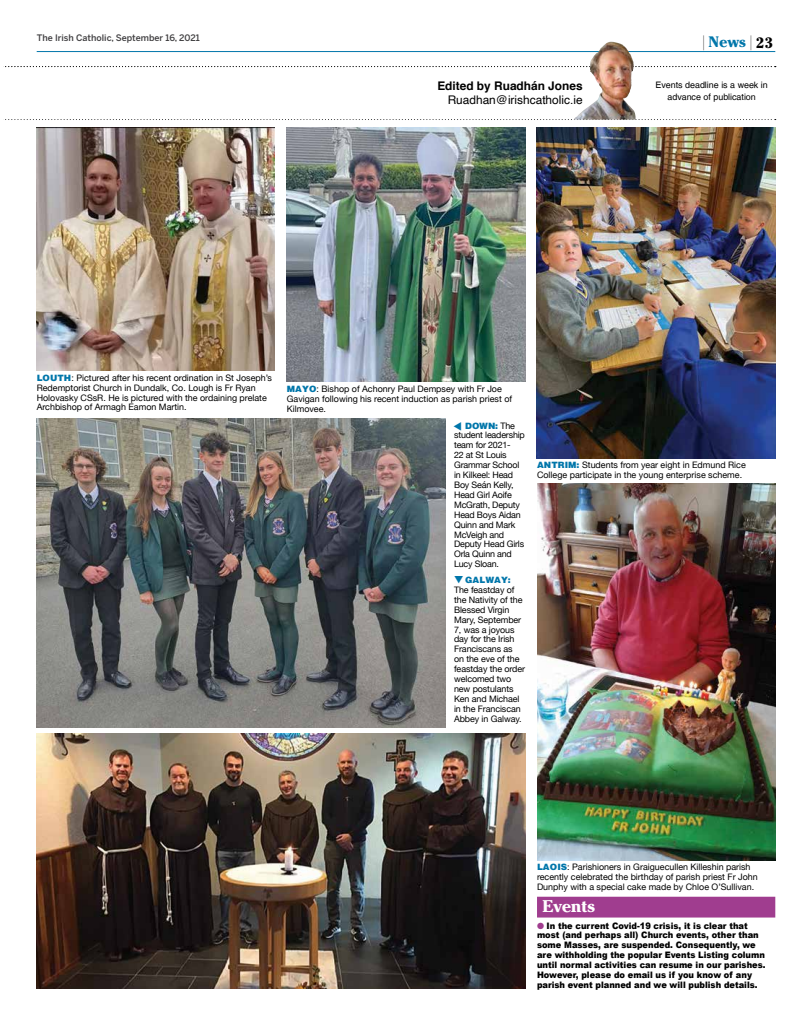
<style>
.page{position:relative;width:808px;height:1021px;background:#fff}
.page>*{position:absolute;margin:0;border:0;box-sizing:border-box;transform-origin:0 0}
.t1{font:700 expanded 17.8px "Criterion URWTOT";color:#fff}
.t2{font:700 expanded 15.8px "Criterion URWTOT";letter-spacing:-.005em;color:#0076aa}
.t3{font:11.9px "Helvetica";color:#000}
.t4{font:700 11.9px "Helvetica";color:#000}
.t5{font:8.9px/9.9px "Helvetica Neue";color:#000}
.t6{font:900 8.9px/9.9px "Arial";color:#000;scale:.93 1}
.t7{font:8.9px/9.9px "Helvetica Neue";letter-spacing:-.02em;color:#000}
.t8{font:8.9px/11.9px "Helvetica LT";color:#000;text-align:center}
.t9{font:500 8.9px "Benton Sans";color:#414042}
.t10{font:900 8.9px "Helvetica";letter-spacing:-.01em;color:#0076aa}
.s1{font-family:"Helvetica LT";font-weight:400;font-stretch:normal;font-size:14.9px;color:#000}
.s2{font-family:"Helvetica LT";font-weight:400;font-stretch:normal;color:#fff}
.s3{color:#000}
.s4{font-family:"Helvetica";font-weight:900;color:#0076aa}
.s5{font-family:"Helvetica Neue";font-weight:400;color:#000}
.s6{color:#a03d8f}
</style>
<div class="page">
<hr style="left:37px;top:51px;width:738px;height:1px;background:#0076aa">
<svg style="left:3px;top:66px;width:773px;height:1px"></svg>
<svg style="left:5px;top:119px;width:771px;height:1px"></svg>
<div style="left:537px;top:896px;width:238px;height:21px;background:#a03d8f"></div>
<img style="left:37px;top:127px;width:238px;height:244px">
<img style="left:287px;top:127px;width:238px;height:255px">
<img style="left:37px;top:733px;width:488px;height:255px">
<img style="left:537px;top:483px;width:238px;height:377px">
<img style="left:37px;top:419px;width:409px;height:308px">
<img style="left:537px;top:127px;width:238px;height:331px">
<img style="left:573px;top:42px;width:63px;height:78px">
<p class="t9" style="left:37px;top:33px;width:165px">The Irish Catholic, September 16, 2021</p>
<h3 class="t4" style="left:437px;top:76px;width:147px">Edited by Ruadhán Jones</h3>
<h3 class="t3" style="left:448px;top:90px;width:136px">Ruadhan@irishcatholic.ie</h3>
<h2 class="t2" style="left:703px;top:32px;width:72px"><span class="s1">|</span> News <span class="s1">|</span><span class="s2">|</span><span class="s3">23</span></h2>
<p class="t8" style="left:656px;top:79px;width:114px">Events deadline is a week in advance of publication</p>
<p class="t5" style="left:37px;top:373px;width:237px"><span class="s4">LOUTH</span>: Pictured after his recent ordination in St Joseph’s Redemptorist Church in Dundalk, Co. Lough is Fr Ryan Holovasky CSsR. He is pictured with the ordaining prelate Archbishop of Armagh Eamon Martin.</p>
<p class="t5" style="left:287px;top:384px;width:227px"><span class="s4">MAYO</span>: Bishop of Achonry Paul Dempsey with Fr Joe<br>Gavigan following his recent induction as parish priest of<br>Kilmovee.</p>
<p class="t10" style="left:465px;top:420px;width:51px">DOWN: <span class="s5">The</span></p>
<p class="t7" style="left:454px;top:431px;width:72px">student leadership team for 2021-<br>22 at St Louis<br>Grammar School in Kilkeel: Head<br>Boy Seán Kelly,<br>Head Girl Aoife<br>McGrath, Deputy<br>Head Boys Aidan<br>Quinn and Mark<br>McVeigh and<br>Deputy Head Girls<br>Orla Quinn and<br>Lucy Sloan.</p>
<p class="t10" style="left:465px;top:574px;width:47px">GALWAY:</p>
<p class="t5" style="left:454px;top:585px;width:72px">The feastday of the Nativity of the<br>Blessed Virgin<br>Mary, September<br>7, was a joyous day for the Irish<br>Franciscans as<br>on the eve of the feastday the order welcomed two new postulants<br>Ken and Michael in the Franciscan<br>Abbey in Galway.</p>
<p class="t5" style="left:537px;top:460px;width:210px"><span class="s4">ANTRIM:</span> Students from year eight in Edmund Rice<br>College participate in the young enterprise scheme.</p>
<p class="t5" style="left:537px;top:862px;width:222px"><span class="s4">LAOIS</span>: Parishioners in Graiguecullen Killeshin parish recently celebrated the birthday of parish priest Fr John<br>Dunphy with a special cake made by Chloe O’Sullivan.</p>
<h1 class="t1" style="left:543px;top:895px;width:54px">Events</h1>
<p class="t6" style="left:537px;top:920px;width:247px"><span class="s6">●</span> In the current Covid-19 crisis, it is clear that most (and perhaps all) Church events, other than some Masses, are suspended. Consequently, we are withholding the popular Events Listing column until normal activities can resume in our parishes.<br>However, please do email us if you know of any parish event planned and we will publish details.</p>
</div>
